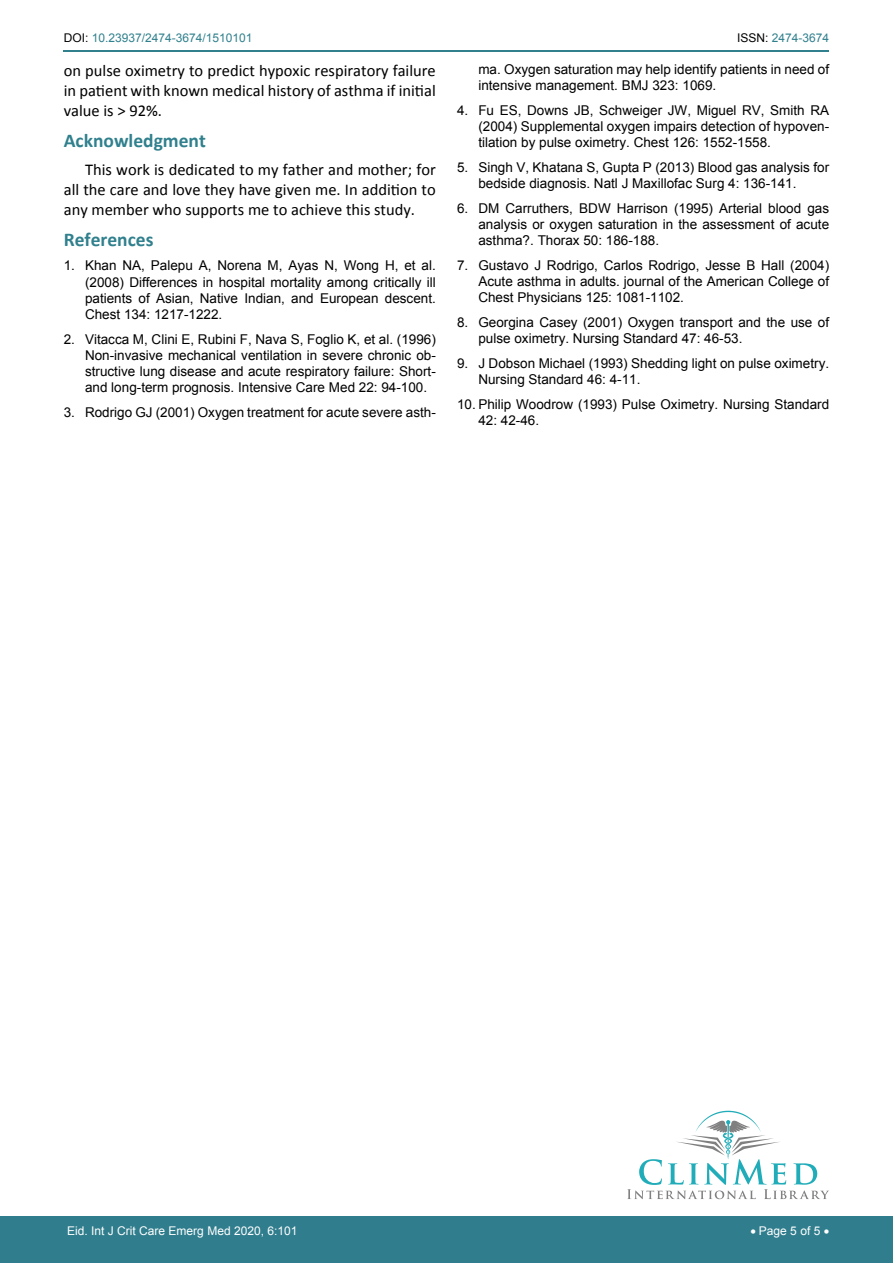
<style>
.page{position:relative;width:893px;height:1263px;background:#fff}
.page>*{position:absolute;margin:0;border:0;box-sizing:border-box;transform-origin:0 0}
.t1{font:700 19.5px "Calibri";color:#30808d}
.t2{font:16.5px/19.8px "Calibri";color:#000;text-align:justify}
.t3{font:13.5px/16.2px "Arial";color:#000}
.t4{font:12px "Arial";color:#30808d}
.t5{font:12px "Arial";color:#fff}
.s1{color:#000}
</style>
<div class="page">
<hr style="left:64px;top:50px;width:765px;height:2px;background:#30808d">
<div style="left:0;top:1217px;width:893px;height:46px;background:#307d8d"></div>
<svg style="left:627px;top:1111px;width:202px;height:88px"></svg>
<p class="t4" style="left:64px;top:30px;width:190px"><span class="s1">DOI:</span> 10.23937/2474-3674/1510101</p>
<p class="t4" style="left:737px;top:30px;width:94px"><span class="s1">ISSN:</span> 2474-3674</p>
<p class="t2" style="left:64px;top:61px;width:374px">on pulse oximetry to predict hypoxic respiratory failure in patient with known medical history of asthma if initial value is &gt; 92%.</p>
<h1 class="t1" style="left:64px;top:128px;width:144px">Acknowledgment</h1>
<p class="t2" style="left:64px;top:160px;width:374px;text-indent:21px">This work is dedicated to my father and mother; for all the care and love they have given me. In addition to any member who supports me to achieve this study.</p>
<h1 class="t1" style="left:64px;top:227px;width:91px">References</h1>
<p class="t3" style="left:85px;top:258px;width:352px;text-align:justify;text-indent:-21px">1. Khan NA, Palepu A, Norena M, Ayas N, Wong H, et al. (2008) Differences in hospital mortality among critically ill patients of Asian, Native Indian, and European descent.<br>Chest 134: 1217-1222.</p>
<p class="t3" style="left:85px;top:331px;width:352px;text-align:justify;text-indent:-21px">2. Vitacca M, Clini E, Rubini F, Nava S, Foglio K, et al. (1996)<br>Non-invasive mechanical ventilation in severe chronic ob&shy;structive lung disease and acute respiratory failure: Short&shy;and long-term prognosis. Intensive Care Med 22: 94-100.</p>
<p class="t3" style="left:64px;top:404px;width:374px">3. Rodrigo GJ (2001) Oxygen treatment for acute severe asth-</p>
<p class="t3" style="left:478px;top:61px;width:352px">ma. Oxygen saturation may help identify patients in need of intensive management. BMJ 323: 1069.</p>
<p class="t3" style="left:478px;top:102px;width:352px;text-align:justify;text-indent:-21px">4. Fu ES, Downs JB, Schweiger JW, Miguel RV, Smith RA (2004) Supplemental oxygen impairs detection of hypoven&shy;tilation by pulse oximetry. Chest 126: 1552-1558.</p>
<p class="t3" style="left:478px;top:159px;width:352px;text-indent:-21px">5. Singh V, Khatana S, Gupta P (2013) Blood gas analysis for bedside diagnosis. Natl J Maxillofac Surg 4: 136-141.</p>
<p class="t3" style="left:478px;top:200px;width:352px;text-align:justify;text-indent:-21px">6. DM Carruthers, BDW Harrison (1995) Arterial blood gas analysis or oxygen saturation in the assessment of acute asthma?. Thorax 50: 186-188.</p>
<p class="t3" style="left:478px;top:257px;width:352px;text-align:justify;text-indent:-21px">7. Gustavo J Rodrigo, Carlos Rodrigo, Jesse B Hall (2004)<br>Acute asthma in adults. journal of the American College of Chest Physicians 125: 1081-1102.</p>
<p class="t3" style="left:478px;top:314px;width:352px;text-indent:-21px">8. Georgina Casey (2001) Oxygen transport and the use of pulse oximetry. Nursing Standard 47: 46-53.</p>
<p class="t3" style="left:478px;top:355px;width:352px;text-indent:-21px">9. J Dobson Michael (1993) Shedding light on pulse oximetry.<br>Nursing Standard 46: 4-11.</p>
<p class="t3" style="left:478px;top:396px;width:352px;text-indent:-21px">10. Philip Woodrow (1993) Pulse Oximetry. Nursing Standard<br>42: 42-46.</p>
<p class="t5" style="left:67px;top:1223px;width:232px">Eid. Int J Crit Care Emerg Med 2020, 6:101</p>
<p class="t5" style="left:750px;top:1223px;width:80px">• Page 5 of 5 •</p>
</div>
